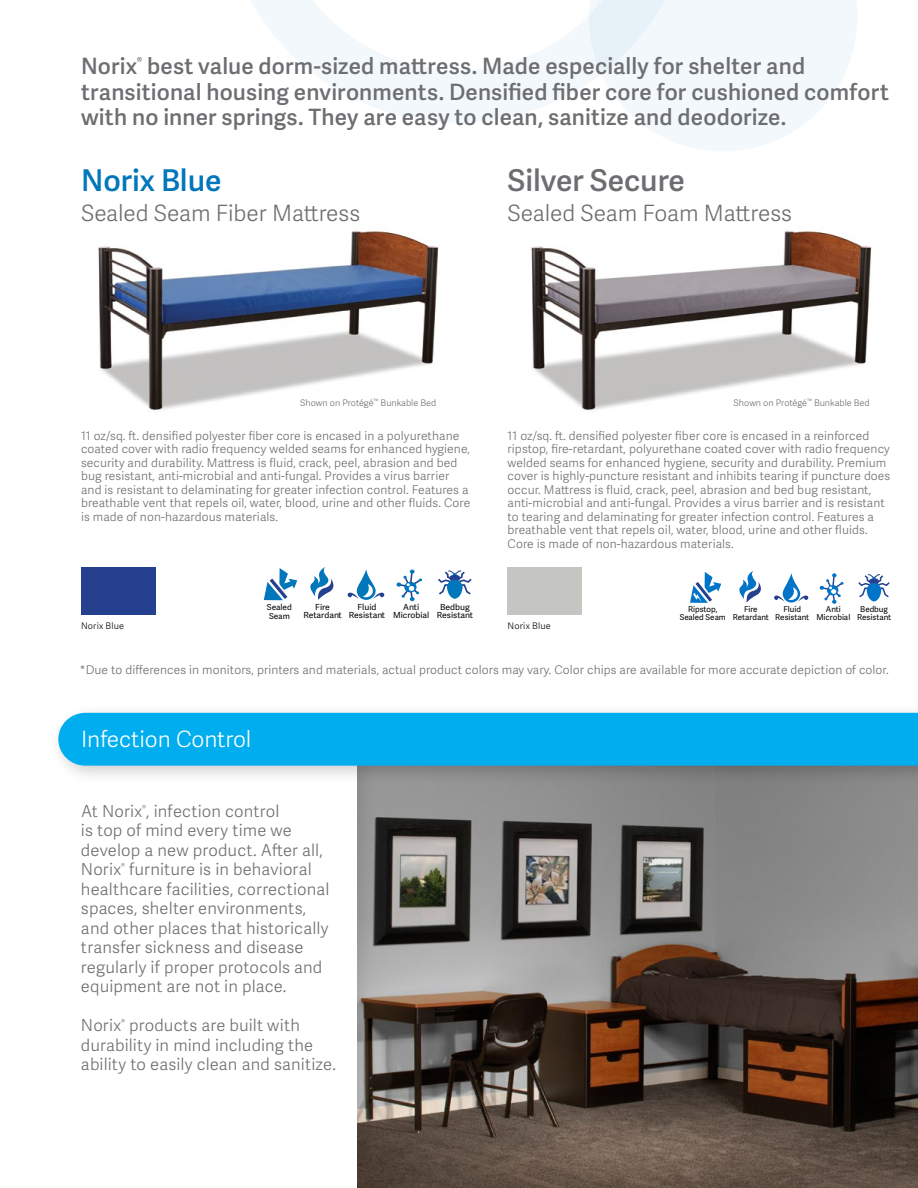
<style>
.page{position:relative;width:918px;height:1188px;background:#fff}
.page>*{position:absolute;margin:0;border:0;box-sizing:border-box;transform-origin:0 0}
.t1{font:600 30px "Adelle Sans";color:#6d6e71}
.t2{font:600 30px "Adelle Sans";color:#0076bb}
.t3{font:600 22.5px/25.5px "Adelle Sans";letter-spacing:.005em;color:#6d6e71}
.t4{font:300 22.5px "Adelle Sans";color:#6d6e71}
.t5{font:300 22.5px "Adelle Sans";color:#fff}
.t6{font:300 16.5px/19.5px "Adelle Sans";letter-spacing:.01em;color:#6d6e71}
.t7{font:300 12px/13.5px "Adelle Sans";letter-spacing:.01em;color:#6d6e71}
.t8{font:300 9px "Adelle Sans";color:#6d6e71}
.t9{font:300 9px "Adelle Sans";letter-spacing:.025em;color:#000}
.t10{font:8.4px/8.4px "Adelle Sans";color:#000;text-align:center}
.t11{font:8.25px/9px "Adelle Sans";color:#000}
.t12{font:8.1px/8.1px "Adelle Sans";color:#000;text-align:center}
</style>
<div class="page">
<img style="left:358px;top:785px;width:560px;height:403px">
<svg style="left:642px;top:0;width:215px;height:151px"></svg>
<svg style="left:251px;top:0;width:443px;height:123px"></svg>
<img style="left:98px;top:230px;width:341px;height:181px">
<div style="left:48px;top:703px;width:870px;height:82px;background:#000;opacity:.2"></div>
<div style="left:58px;top:713px;width:860px;height:53px;background:#00aeef"></div>
<div style="left:81px;top:567px;width:74px;height:47px;background:#25408f"></div>
<svg style="left:438px;top:570px;width:34px;height:25px"></svg>
<div style="left:447px;top:580px;width:16px;height:19px;background:#0076bb;border-radius:8px"></div>
<svg style="left:310px;top:567px;width:24px;height:33px"></svg>
<svg style="left:357px;top:569px;width:19px;height:31px"></svg>
<svg style="left:348px;top:584px;width:36px;height:15px"></svg>
<svg style="left:264px;top:568px;width:33px;height:33px"></svg>
<svg style="left:396px;top:569px;width:26px;height:32px"></svg>
<img style="left:531px;top:230px;width:341px;height:181px">
<div style="left:508px;top:567px;width:74px;height:47px;background:#c5c6c2"></div>
<svg style="left:858px;top:574px;width:32px;height:24px"></svg>
<div style="left:867px;top:583px;width:14px;height:19px;background:#0074c8;border-radius:7px"></div>
<svg style="left:739px;top:571px;width:22px;height:32px"></svg>
<svg style="left:783px;top:573px;width:17px;height:30px"></svg>
<svg style="left:774px;top:587px;width:34px;height:15px"></svg>
<svg style="left:690px;top:572px;width:31px;height:31px"></svg>
<svg style="left:819px;top:573px;width:25px;height:31px"></svg>
<h2 class="t3" style="left:81px;top:53px;width:809px">Norix<sup>®</sup> best value dorm-sized mattress. Made especially for shelter and transitional housing environments. Densified fiber core for cushioned comfort with no inner springs. They are easy to clean, sanitize and deodorize.</h2>
<h1 class="t2" style="left:81px;top:158px;width:142px">Norix Blue</h1>
<h2 class="t4" style="left:81px;top:197px;width:281px">Sealed Seam Fiber Mattress</h2>
<h1 class="t1" style="left:508px;top:158px;width:179px">Silver Secure</h1>
<h2 class="t4" style="left:508px;top:197px;width:286px">Sealed Seam Foam Mattress</h2>
<p class="t8" style="left:300px;top:397px;width:137px">Shown on Protégé<sup>™</sup> Bunkable Bed</p>
<p class="t8" style="left:734px;top:397px;width:137px">Shown on Protégé<sup>™</sup> Bunkable Bed</p>
<p class="t7" style="left:81px;top:428px;width:391px">11 oz/sq. ft. densified polyester fiber core is encased in a polyurethane coated cover with radio frequency welded seams for enhanced hygiene, security and durability. Mattress is fluid, crack, peel, abrasion and bed bug resistant, anti-microbial and anti-fungal. Provides a virus barrier and is resistant to delaminating for greater infection control. Features a breathable vent that repels oil, water, blood, urine and other fluids. Core is made of non-hazardous materials.</p>
<p class="t7" style="left:508px;top:428px;width:384px">11 oz/sq. ft. densified polyester fiber core is encased in a reinforced ripstop, fire-retardant, polyurethane coated cover with radio frequency welded seams for enhanced hygiene, security and durability. Premium cover is highly-puncture resistant and inhibits tearing if puncture does occur. Mattress is fluid, crack, peel, abrasion and bed bug resistant, anti-microbial and anti-fungal. Provides a virus barrier and is resistant to tearing and delaminating for greater infection control. Features a breathable vent that repels oil, water, blood, urine and other fluids.<br>Core is made of non-hazardous materials.</p>
<p class="t9" style="left:81px;top:619px;width:45px">Norix Blue</p>
<p class="t11" style="left:267px;top:602px;width:26px">Sealed<br>Seam</p>
<p class="t10" style="left:303px;top:603px;width:40px">Fire<br>Retardant</p>
<p class="t10" style="left:349px;top:603px;width:38px">Fluid<br>Resistant</p>
<p class="t10" style="left:393px;top:603px;width:38px">Anti<br>Microbial</p>
<p class="t10" style="left:437px;top:603px;width:38px">Bedbug<br>Resistant</p>
<p class="t9" style="left:508px;top:619px;width:45px">Norix Blue</p>
<p class="t12" style="left:680px;top:605px;width:48px">Ripstop,<br>Sealed Seam</p>
<p class="t12" style="left:733px;top:605px;width:37px">Fire<br>Retardant</p>
<p class="t12" style="left:775px;top:605px;width:35px">Fluid<br>Resistant</p>
<p class="t12" style="left:816px;top:605px;width:35px">Anti<br>Microbial</p>
<p class="t12" style="left:857px;top:605px;width:35px">Bedbug<br>Resistant</p>
<p class="t7" style="left:80px;top:662px;width:810px">*Due to differences in monitors, printers and materials, actual product colors may vary. Color chips are available for more accurate depiction of color.</p>
<h2 class="t5" style="left:81px;top:723px;width:172px">Infection Control</h2>
<p class="t6" style="left:81px;top:801px;width:250px">At Norix<sup>®</sup>, infection control<br>is top of mind every time we develop a new product. After all,<br>Norix<sup>®</sup> furniture is in behavioral healthcare facilities, correctional spaces, shelter environments, and other places that historically transfer sickness and disease regularly if proper protocols and equipment are not in place.</p>
<h3 class="t6" style="left:81px;top:1015px;width:256px">Norix<sup>®</sup> products are built with durability in mind including the ability to easily clean and sanitize.</h3>
</div>
